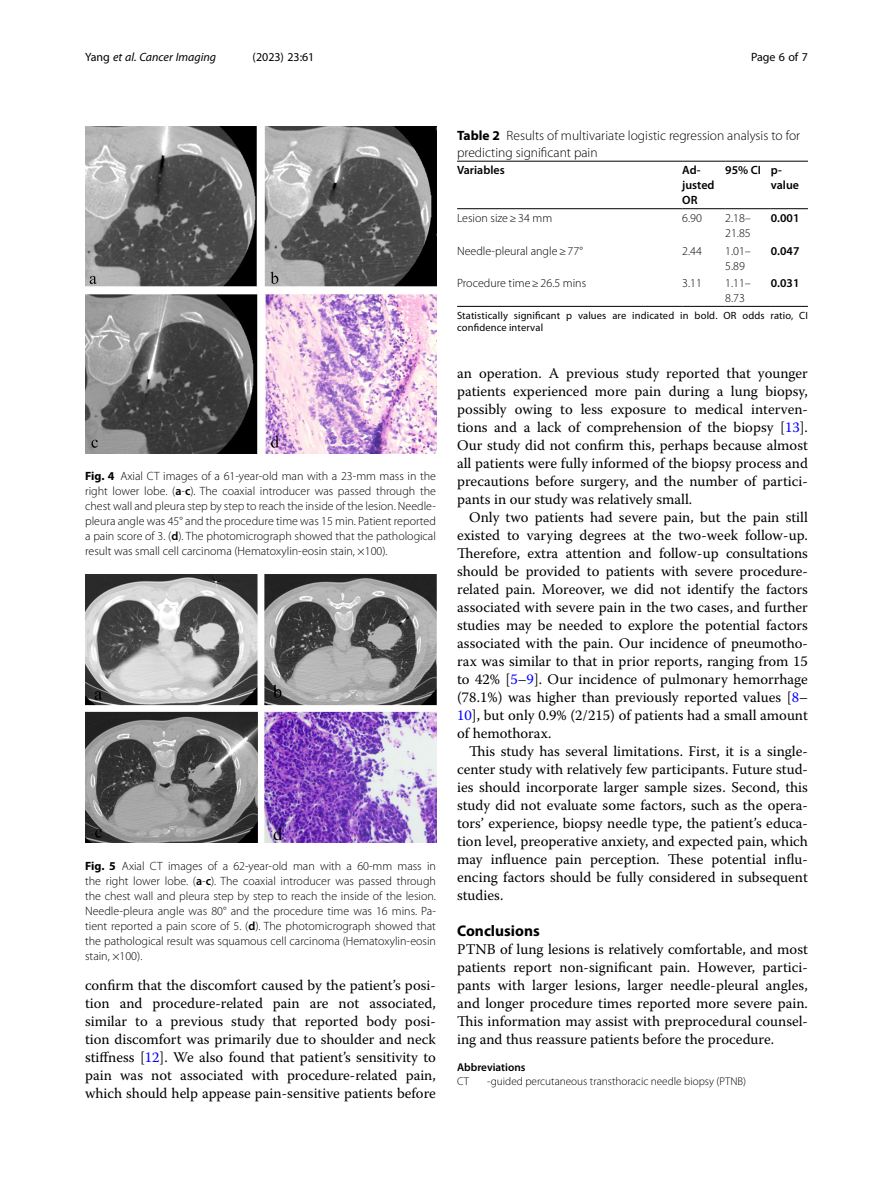
<style>
.page{position:relative;width:893px;height:1191px;background:#fff}
.page>*{position:absolute;margin:0;border:0;box-sizing:border-box;transform-origin:0 0}
.Head_1{font:700 15.45px "Myriad Pro";color:#000}
.Body_Text_Indent{font:14.7px/18px "Warnock Pro";color:#000;text-align:justify}
.Body_Text{font:14.7px/18px "Warnock Pro";color:#000;text-align:justify}
.Table_Caption{font:300 13.5px/16.5px "Myriad Pro";color:#000}
.Figure_Caption{font:300 12px/15px "Myriad Pro";color:#000;text-align:justify}
.Table_Body{font:300 12px "Myriad Pro";color:#000}
.Table_Body_Tab2_Deci{font:300 12px/15px "Myriad Pro";color:#000}
.Table_Head{font:600 12px/15px "Myriad Pro";color:#000}
.t1{font:italic 12px "Myriad Pro";color:#000}
.t2{font:12px "Myriad Pro";color:#000}
.Table_Body_Tab2_Deci-2{font:600 12px "Myriad Pro";color:#000}
.Abbreviation_Para_1{font:300 11.25px "Myriad Pro";color:#000}
.Abbrevation_Heading{font:600 11.25px "Myriad Pro";color:#000}
.Table_Footnote{font:10.5px/12.8px "Myriad Pro";letter-spacing:.01em;color:#000}
.s1{font-style:normal}
.s2{font-weight:700}
.s3{font-weight:600}
.s4{color:#00f}
</style>
<div class="page">
<hr style="left:457px;top:208px;width:225px;height:1px;background:#000">
<hr style="left:682px;top:161px;width:43px;height:1px;background:#000">
<hr style="left:682px;top:208px;width:43px;height:1px;background:#000">
<hr style="left:725px;top:161px;width:46px;height:1px;background:#000">
<hr style="left:725px;top:208px;width:46px;height:1px;background:#000">
<hr style="left:771px;top:161px;width:37px;height:1px;background:#000">
<hr style="left:771px;top:208px;width:37px;height:1px;background:#000">
<hr style="left:682px;top:306px;width:43px;height:1px;background:#000">
<hr style="left:725px;top:306px;width:46px;height:1px;background:#000">
<hr style="left:771px;top:306px;width:37px;height:1px;background:#000">
<hr style="left:457px;top:306px;width:225px;height:1px;background:#000">
<hr style="left:457px;top:161px;width:225px;height:1px;background:#000">
<img style="left:85px;top:574px;width:351px;height:269px">
<img style="left:85px;top:126px;width:351px;height:327px">
<p class="t1" style="left:85px;top:50px;width:133px"><span class="s1">Yang</span> et al. Cancer Imaging</p>
<p class="t2" style="left:253px;top:50px;width:63px">(2023) 23:61</p>
<p class="t2" style="left:751px;top:50px;width:58px">Page 6 of 7</p>
<p class="Figure_Caption" style="left:85px;top:469px;width:352px"><span class="s2">Fig. 4</span> Axial CT images of a 61-year-old man with a 23-mm mass in the right lower lobe. (<span class="s3">a</span>-<span class="s3">c</span>). The coaxial introducer was passed through the chest wall and pleura step by step to reach the inside of the lesion. Needle&shy;pleura angle was 45° and the procedure time was 15 min. Patient reported a pain score of 3. (<span class="s3">d</span>). The photomicrograph showed that the pathological result was small cell carcinoma (Hematoxylin-eosin stain, ×100).</p>
<p class="Figure_Caption" style="left:85px;top:858px;width:352px"><span class="s2">Fig. 5</span> Axial CT images of a 62-year-old man with a 60-mm mass in the right lower lobe. (<span class="s3">a</span>-<span class="s3">c</span>). The coaxial introducer was passed through the chest wall and pleura step by step to reach the inside of the lesion.<br>Needle-pleura angle was 80° and the procedure time was 16 mins. Pa&shy;tient reported a pain score of 5. (<span class="s3">d</span>). The photomicrograph showed that the pathological result was squamous cell carcinoma (Hematoxylin-eosin stain, ×100).</p>
<p class="Body_Text_Indent" style="left:85px;top:976px;width:352px">confirm that the discomfort caused by the patient’s posi&shy;tion and procedure-related pain are not associated, similar to a previous study that reported body posi&shy;tion discomfort was primarily due to shoulder and neck stiffness [<span class="s4">12</span>]. We also found that patient’s sensitivity to pain was not associated with procedure-related pain, which should help appease pain-sensitive patients before</p>
<p class="Table_Caption" style="left:457px;top:128px;width:345px"><span class="s2">Table 2</span> Results of multivariate logistic regression analysis to for predicting significant pain</p>
<p class="Table_Head" style="left:457px;top:163px;width:49px">Variables</p>
<p class="Table_Head" style="left:682px;top:163px;width:34px">Ad&shy;justed<br>OR</p>
<p class="Table_Head" style="left:725px;top:163px;width:37px">95% CI</p>
<p class="Table_Head" style="left:771px;top:163px;width:30px">p&shy;value</p>
<p class="Table_Body" style="left:457px;top:211px;width:97px">Lesion size≥34 mm</p>
<p class="Table_Body_Tab2_Deci" style="left:682px;top:211px;width:21px">6.90</p>
<p class="Table_Body_Tab2_Deci" style="left:725px;top:211px;width:27px">2.18–<br>21.85</p>
<p class="Table_Body_Tab2_Deci-2" style="left:771px;top:210px;width:30px">0.001</p>
<p class="Table_Body" style="left:457px;top:244px;width:127px">Needle-pleural angle≥77°</p>
<p class="Table_Body_Tab2_Deci" style="left:682px;top:243px;width:21px">2.44</p>
<p class="Table_Body_Tab2_Deci" style="left:725px;top:243px;width:27px">1.01–<br>5.89</p>
<p class="Table_Body_Tab2_Deci-2" style="left:771px;top:243px;width:30px">0.047</p>
<p class="Table_Body" style="left:457px;top:276px;width:131px">Procedure time≥26.5 mins</p>
<p class="Table_Body_Tab2_Deci" style="left:682px;top:276px;width:21px">3.11</p>
<p class="Table_Body_Tab2_Deci" style="left:725px;top:276px;width:27px">1.11–<br>8.73</p>
<p class="Table_Body_Tab2_Deci-2" style="left:771px;top:275px;width:30px">0.031</p>
<p class="Table_Footnote" style="left:457px;top:308px;width:352px">Statistically significant p values are indicated in bold. OR odds ratio, CI confidence interval</p>
<p class="Body_Text_Indent" style="left:457px;top:364px;width:352px">an operation. A previous study reported that younger patients experienced more pain during a lung biopsy, possibly owing to less exposure to medical interven&shy;tions and a lack of comprehension of the biopsy [<span class="s4">13</span>].<br>Our study did not confirm this, perhaps because almost all patients were fully informed of the biopsy process and precautions before surgery, and the number of partici&shy;pants in our study was relatively small.</p>
<p class="Body_Text_Indent" style="left:457px;top:508px;width:352px;text-indent:12px">Only two patients had severe pain, but the pain still existed to varying degrees at the two-week follow-up.<br>Therefore, extra attention and follow-up consultations should be provided to patients with severe procedure&shy;related pain. Moreover, we did not identify the factors associated with severe pain in the two cases, and further studies may be needed to explore the potential factors associated with the pain. Our incidence of pneumotho&shy;rax was similar to that in prior reports, ranging from 15 to 42% [<span class="s4">5</span>–<span class="s4">9</span>]. Our incidence of pulmonary hemorrhage (78.1%) was higher than previously reported values [<span class="s4">8</span>– <span class="s4">10</span>], but only 0.9% (2/215) of patients had a small amount of hemothorax.</p>
<p class="Body_Text_Indent" style="left:457px;top:742px;width:352px;text-indent:12px">This study has several limitations. First, it is a single&shy;center study with relatively few participants. Future stud&shy;ies should incorporate larger sample sizes. Second, this study did not evaluate some factors, such as the opera&shy;tors’ experience, biopsy needle type, the patient’s educa&shy;tion level, preoperative anxiety, and expected pain, which may influence pain perception. These potential influ&shy;encing factors should be fully considered in subsequent studies.</p>
<p class="Head_1" style="left:457px;top:921px;width:84px">Conclusions</p>
<p class="Body_Text" style="left:457px;top:940px;width:352px">PTNB of lung lesions is relatively comfortable, and most patients report non-significant pain. However, partici&shy;pants with larger lesions, larger needle-pleural angles, and longer procedure times reported more severe pain.<br>This information may assist with preprocedural counsel&shy;ing and thus reassure patients before the procedure.</p>
<p class="Abbrevation_Heading" style="left:457px;top:1060px;width:70px">Abbreviations</p>
<p class="Abbreviation_Para_1" style="left:457px;top:1075px;width:14px">CT</p>
<p class="Abbreviation_Para_1" style="left:487px;top:1075px;width:261px">-guided percutaneous transthoracic needle biopsy (PTNB)</p>
</div>
